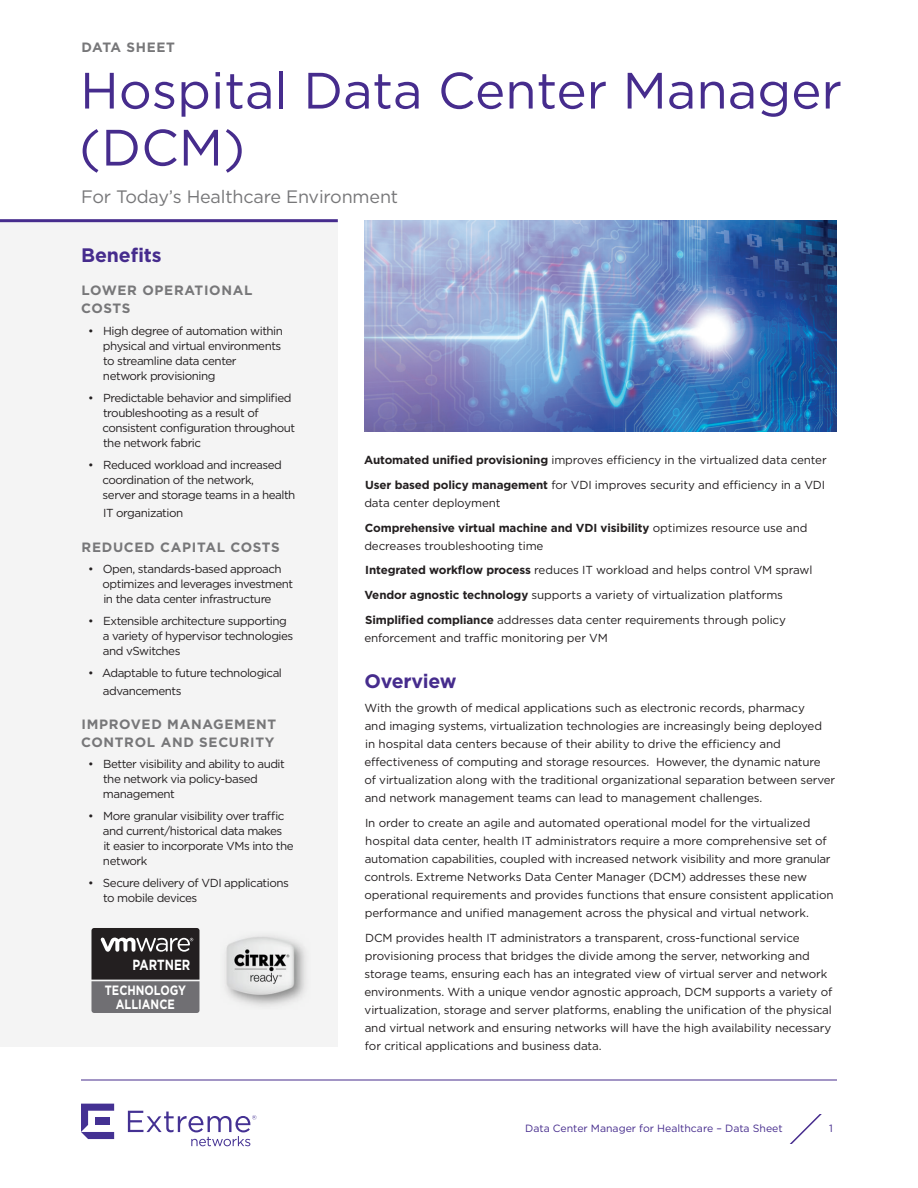
<style>
.page{position:relative;width:918px;height:1188px;background:#fff}
.page>*{position:absolute;margin:0;border:0;box-sizing:border-box;transform-origin:0 0}
.t1{font:51px/57px "Gotham";color:#462c8d}
.Body{font:700 19.5px "Gotham";letter-spacing:-.01em;color:#462c8d}
.Body-2{font:18px "Gotham";letter-spacing:-.01em;color:#777779}
.t2{font:700 14.7px "Gotham";color:#fff;scale:.8 1}
.SideBar{font:700 13.5px/18px "Gotham";letter-spacing:.05em;color:#777779}
.t3{font:700 13.5px/13.5px "Gotham";color:#fff;text-align:center;scale:.82 1}
.Body-3{font:11.7px/18px "Gotham";letter-spacing:-.01em;color:#231f20}
.Body-4{font:11.7px/15px "Gotham";letter-spacing:-.04em;color:#231f20}
.t4{font:10.5px "Gotham";color:#462c8d}
.s1{font-weight:700}
</style>
<div class="page">
<svg style="left:790px;top:1115px;width:31px;height:29px"></svg>
<hr style="left:81px;top:1080px;width:756px;height:1px;background:#462c8d">
<svg style="left:81px;top:1104px;width:33px;height:35px"></svg>
<svg style="left:128px;top:1111px;width:128px;height:35px"></svg>
<div style="left:0;top:221px;width:338px;height:826px;background:#f4f4f4"></div>
<hr style="left:0;top:219px;width:338px;height:3px;background:#462c8d">
<img style="left:364px;top:221px;width:473px;height:211px">
<img style="left:225px;top:935px;width:81px;height:71px">
<svg style="left:92px;top:928px;width:107px;height:85px;background:#514f51"></svg>
<p class="SideBar" style="left:82px;top:38px;width:95px">DATA SHEET</p>
<p class="t1" style="left:79px;top:61px;width:764px">Hospital Data Center Manager (DCM)</p>
<p class="Body-2" style="left:81px;top:186px;width:319px">For Today’s Healthcare Environment</p>
<p class="Body" style="left:81px;top:242px;width:82px">Benefits</p>
<p class="SideBar" style="left:81px;top:281px;width:173px">LOWER OPERATIONAL<br>COSTS</p>
<p class="Body-4" style="left:103px;top:323px;width:182px;text-indent:-15px">• High degree of automation within physical and virtual environments to streamline data center network provisioning</p>
<p class="Body-4" style="left:103px;top:390px;width:194px;text-indent:-14px">• Predictable behavior and simplified troubleshooting as a result of consistent configuration throughout the network fabric</p>
<p class="Body-4" style="left:103px;top:457px;width:194px;text-indent:-14px">• Reduced workload and increased coordination of the network,<br>server and storage teams in a health</p>
<p class="Body-4" style="left:103px;top:505px;width:82px">IT organization</p>
<p class="SideBar" style="left:82px;top:538px;width:200px">REDUCED CAPITAL COSTS</p>
<p class="Body-4" style="left:103px;top:562px;width:192px;text-indent:-14px">• Open, standards-based approach optimizes and leverages investment in the data center infrastructure</p>
<p class="Body-4" style="left:103px;top:613px;width:192px;text-indent:-15px">• Extensible architecture supporting a variety of hypervisor technologies and vSwitches</p>
<p class="Body-4" style="left:103px;top:664px;width:181px;line-height:18px;text-indent:-15px">• Adaptable to future technological advancements</p>
<p class="SideBar" style="left:81px;top:715px;width:197px">IMPROVED MANAGEMENT<br>CONTROL AND SECURITY</p>
<p class="Body-4" style="left:103px;top:756px;width:183px;text-indent:-15px">• Better visibility and ability to audit the network via policy-based management</p>
<p class="Body-4" style="left:103px;top:808px;width:192px;text-indent:-15px">• More granular visibility over traffic and current/historical data makes<br>it easier to incorporate VMs into the network</p>
<p class="Body-4" style="left:103px;top:875px;width:187px;text-indent:-15px">• Secure delivery of VDI applications to mobile devices</p>
<p class="t2" style="left:132px;top:956px;width:74px">PARTNER</p>
<p class="t3" style="left:105px;top:983px;width:100px">TECHNOLOGY<br>ALLIANCE</p>
<p class="Body-3" style="left:364px;top:451px;width:464px"><span class="s1">Automated unified provisioning</span> improves efficiency in the virtualized data center</p>
<p class="Body-3" style="left:364px;top:476px;width:462px"><span class="s1">User based policy management</span> for VDI improves security and efficiency in a VDI data center deployment</p>
<p class="Body-3" style="left:364px;top:518px;width:445px"><span class="s1">Comprehensive virtual machine and VDI visibility</span> optimizes resource use and decreases troubleshooting time</p>
<p class="Body-3" style="left:365px;top:561px;width:449px"><span class="s1">Integrated workflow process</span> reduces IT workload and helps control VM sprawl</p>
<p class="Body-3" style="left:365px;top:586px;width:420px"><span class="s1">Vendor agnostic technology</span> supports a variety of virtualization platforms</p>
<p class="Body-3" style="left:364px;top:611px;width:423px"><span class="s1">Simplified compliance</span> addresses data center requirements through policy enforcement and traffic monitoring per VM</p>
<p class="Body" style="left:364px;top:668px;width:94px">Overview</p>
<p class="Body-3" style="left:364px;top:699px;width:472px">With the growth of medical applications such as electronic records, pharmacy<br>and imaging systems, virtualization technologies are increasingly being deployed<br>in hospital data centers because of their ability to drive the efficiency and effectiveness of computing and storage resources. However, the dynamic nature<br>of virtualization along with the traditional organizational separation between server and network management teams can lead to management challenges.</p>
<p class="Body-3" style="left:364px;top:814px;width:471px">In order to create an agile and automated operational model for the virtualized hospital data center, health IT administrators require a more comprehensive set of automation capabilities, coupled with increased network visibility and more granular controls. Extreme Networks Data Center Manager (DCM) addresses these new operational requirements and provides functions that ensure consistent application performance and unified management across the physical and virtual network.</p>
<p class="Body-3" style="left:364px;top:929px;width:470px">DCM provides health IT administrators a transparent, cross-functional service provisioning process that bridges the divide among the server, networking and storage teams, ensuring each has an integrated view of virtual server and network environments. With a unique vendor agnostic approach, DCM supports a variety of virtualization, storage and server platforms, enabling the unification of the physical and virtual network and ensuring networks will have the high availability necessary for critical applications and business data.</p>
<p class="t4" style="left:525px;top:1122px;width:259px">Data Center Manager for Healthcare – Data Sheet</p>
<p class="t4" style="left:829px;top:1122px;width:5px">1</p>
</div>
